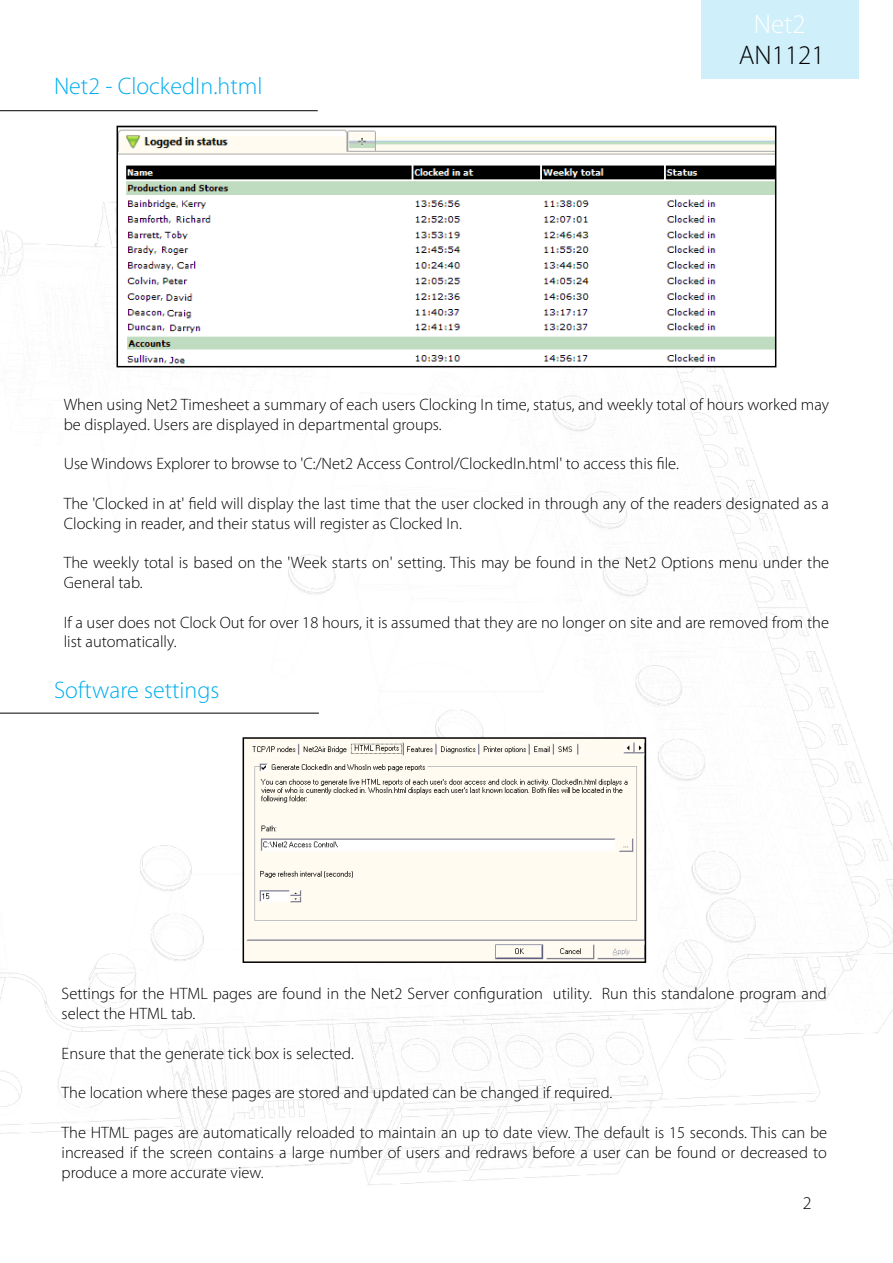
<style>
.page{position:relative;width:893px;height:1263px;background:#fff}
.page>*{position:absolute;margin:0;border:0;box-sizing:border-box;transform-origin:0 0}
.t1{font:300 27px "Myriad Pro";color:#000}
.t2{font:300 27px "Myriad Pro";color:#fff}
.t3{font:300 24px "Myriad Pro";color:#00aeef}
.t4{font:300 18px "Myriad Pro";color:#000}
.t5{font:300 16.5px/19.8px "Myriad Pro";color:#000}
</style>
<div class="page">
<img style="left:0;top:143px;width:893px;height:1042px">
<div style="left:702px;top:0;width:157px;height:79px;background:#cfeffb"></div>
<img style="left:246px;top:740px;width:397px;height:220px">
<div style="left:243px;top:737px;width:403px;height:226px;border:2px solid #000"></div>
<img style="left:120px;top:129px;width:653px;height:235px">
<div style="left:117px;top:126px;width:659px;height:241px;border:2px solid #000"></div>
<hr style="left:0;top:110px;width:318px;height:1px;background:#000">
<hr style="left:0;top:713px;width:319px;height:1px;background:#000">
<h1 class="t2" style="left:754px;top:8px;width:53px">Net2</h1>
<h2 class="t3" style="left:54px;top:71px;width:210px">Net2 - ClockedIn.html</h2>
<h1 class="t1" style="left:739px;top:39px;width:87px">AN1121</h1>
<p class="t5" style="left:64px;top:394px;width:767px">When using Net2 Timesheet a summary of each users Clocking In time, status, and weekly total of hours worked may be displayed. Users are displayed in departmental groups.</p>
<p class="t5" style="left:64px;top:454px;width:617px">Use Windows Explorer to browse to 'C:/Net2 Access Control/ClockedIn.html' to access this file.</p>
<p class="t5" style="left:64px;top:493px;width:767px">The 'Clocked in at' field will display the last time that the user clocked in through any of the readers designated as a<br>Clocking in reader, and their status will register as Clocked In.</p>
<p class="t5" style="left:64px;top:553px;width:767px">The weekly total is based on the 'Week starts on' setting. This may be found in the Net2 Options menu under the<br>General tab.</p>
<p class="t5" style="left:64px;top:612px;width:767px">If a user does not Clock Out for over 18 hours, it is assumed that they are no longer on site and are removed from the list automatically.</p>
<h2 class="t3" style="left:54px;top:676px;width:167px">Software settings</h2>
<p class="t5" style="left:62px;top:984px;width:767px">Settings for the HTML pages are found in the Net2 Server configuration utility. Run this standalone program and select the HTML tab.</p>
<p class="t5" style="left:62px;top:1043px;width:294px">Ensure that the generate tick box is selected.</p>
<p class="t5" style="left:62px;top:1083px;width:552px">The location where these pages are stored and updated can be changed if required.</p>
<p class="t5" style="left:62px;top:1122px;width:767px;text-align:justify">The HTML pages are automatically reloaded to maintain an up to date view. The default is 15 seconds. This can be increased if the screen contains a large number of users and redraws before a user can be found or decreased to produce a more accurate view.</p>
<p class="t4" style="left:803px;top:1192px;width:10px">2</p>
</div>
